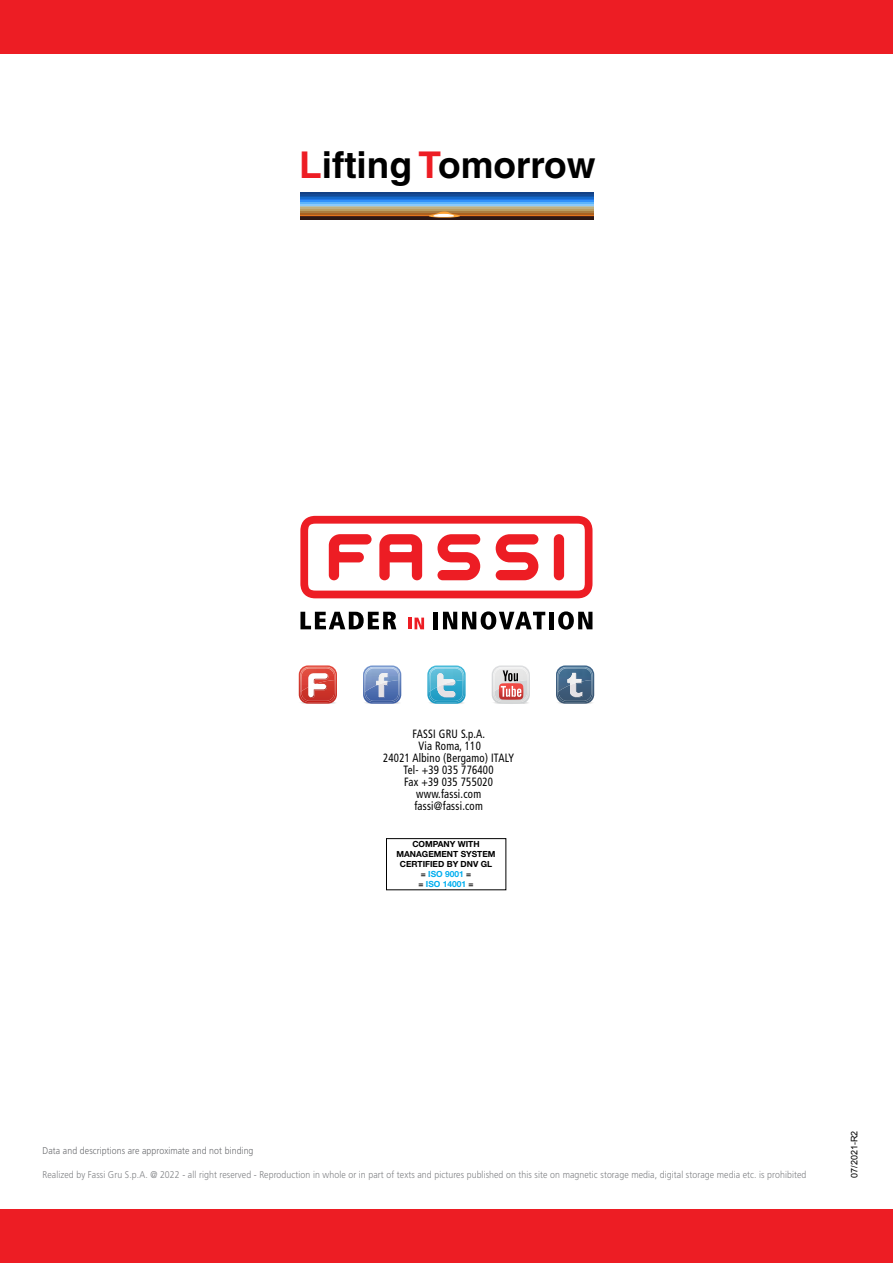
<style>
.page{position:relative;width:893px;height:1263px;background:#fff}
.page>*{position:absolute;margin:0;border:0;box-sizing:border-box;transform-origin:0 0}
.t1{font:700 36.9px "Helvetica";color:#000}
.t2{font:condensed 12px/12px "Frutiger";letter-spacing:.02em;color:#000;text-align:center;scale:.9 1}
.t3{font:300 9.75px "Frutiger";letter-spacing:.01em;color:#808285;scale:.9 1}
.t4{font:300 9.75px "Frutiger";letter-spacing:.01em;color:#6d6e71;scale:.9 1}
.t5{font:9px "Arial";color:#000}
.t6{font:700 8.4px/10.2px "Helvetica Neue";color:#000;text-align:center}
.s1{color:#ed1d24}
.s2{color:#00aeef}
</style>
<div class="page">
<div style="left:0;top:0;width:893px;height:54px;background:#ed1d24"></div>
<div style="left:0;top:1209px;width:893px;height:54px;background:#ed1d24"></div>
<svg style="left:300px;top:612px;width:96px;height:17px"></svg>
<svg style="left:408px;top:618px;width:16px;height:11px"></svg>
<div style="left:433px;top:612px;width:5px;height:17px;background:#000"></div>
<svg style="left:443px;top:611px;width:102px;height:19px"></svg>
<div style="left:549px;top:612px;width:5px;height:17px;background:#000"></div>
<svg style="left:558px;top:611px;width:34px;height:19px"></svg>
<svg style="left:492px;top:665px;width:38px;height:39px"></svg>
<svg style="left:427px;top:665px;width:39px;height:39px"></svg>
<img style="left:437px;top:673px;width:18px;height:7px">
<img style="left:429px;top:680px;width:35px;height:22px">
<svg style="left:363px;top:665px;width:38px;height:39px"></svg>
<img style="left:365px;top:680px;width:35px;height:22px">
<svg style="left:556px;top:665px;width:38px;height:39px"></svg>
<img style="left:557px;top:667px;width:36px;height:13px">
<img style="left:567px;top:673px;width:14px;height:7px">
<img style="left:557px;top:680px;width:36px;height:22px">
<svg style="left:299px;top:665px;width:38px;height:39px"></svg>
<div style="left:386px;top:838px;width:120px;height:52px;border:1px solid #000"></div>
<div style="left:387px;top:840px;width:118px;height:48px;background:#fff"></div>
<hr style="left:300px;top:193px;width:294px;height:2px;background:#124085">
<hr style="left:300px;top:194px;width:294px;height:2px;background:#144a96">
<hr style="left:300px;top:196px;width:294px;height:2px;background:#1257ab">
<hr style="left:300px;top:198px;width:294px;height:2px;background:#1469cc">
<hr style="left:300px;top:199px;width:294px;height:2px;background:#2175e6">
<hr style="left:300px;top:201px;width:294px;height:1px;background:#3091fa">
<hr style="left:300px;top:202px;width:294px;height:3px;background:#5cb5fc">
<hr style="left:300px;top:204px;width:294px;height:2px;background:#8ac9fa">
<hr style="left:300px;top:206px;width:294px;height:2px;background:#b5c2b3">
<hr style="left:300px;top:208px;width:294px;height:2px;background:#bfb082">
<hr style="left:300px;top:210px;width:294px;height:2px;background:#ba9e63">
<hr style="left:300px;top:211px;width:294px;height:2px;background:#ab7d40">
<hr style="left:300px;top:213px;width:294px;height:2px;background:#ab6121">
<hr style="left:300px;top:215px;width:294px;height:1px;background:#e3751c">
<hr style="left:300px;top:216px;width:294px;height:1px;background:#4a2117">
<hr style="left:300px;top:217px;width:294px;height:3px;background:#2b1714">
<svg style="left:429px;top:212px;width:31px;height:6px"></svg>
<svg style="left:300px;top:516px;width:292px;height:82px"></svg>
<h1 class="t1" style="left:299px;top:143px;width:298px"><span class="s1">L</span>ifting <span class="s1">T</span>omorrow</h1>
<p class="t2" style="left:383px;top:728px;width:147px">FASSI GRU S.p.A.<br>Via Roma, 110<br>24021 Albino (Bergamo) ITALY<br>Tel- +39 035 776400<br>Fax +39 035 755020 www.fassi.com fassi@fassi.com</p>
<p class="t6" style="left:396px;top:839px;width:101px">COMPANY WITH<br>MANAGEMENT SYSTEM<br>CERTIFIED BY DNV GL = <span class="s2">ISO 9001</span> =<br>= <span class="s2">ISO 14001</span> =</p>
<p class="t4" style="left:43px;top:1145px;width:236px">Data and descriptions are approximate and not binding</p>
<p class="t3" style="left:43px;top:1169px;width:850px">Realized by Fassi Gru S.p.A. @ 2022 - all right reserved - Reproduction in whole or in part of texts and pictures published on this site on magnetic storage media, digital storage media etc. is prohibited</p>
<p class="t5" style="left:848px;top:1178px;width:49px;rotate:-90deg">07/2021-R2</p>
</div>
